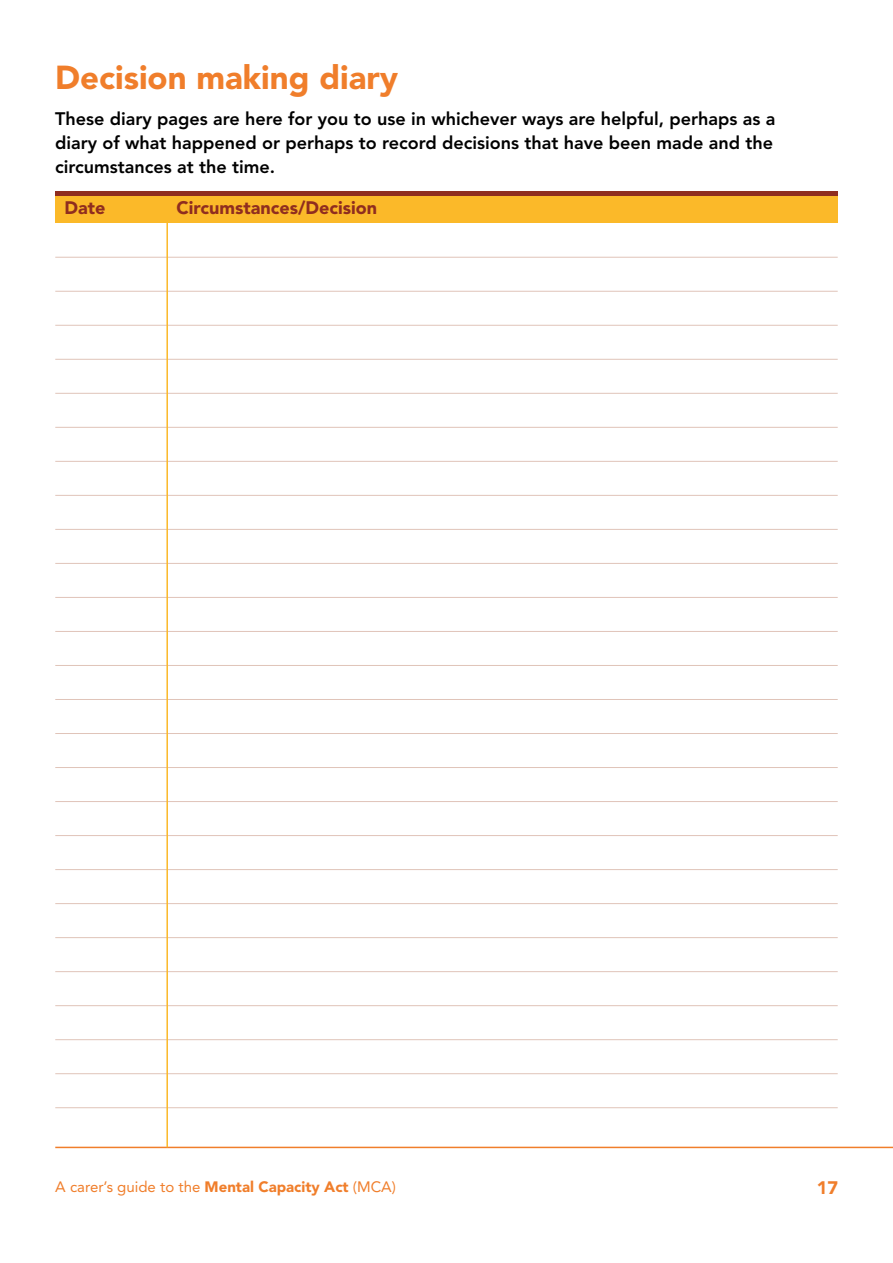
<style>
.page{position:relative;width:893px;height:1263px;background:#fff}
.page>*{position:absolute;margin:0;border:0;box-sizing:border-box;transform-origin:0 0}
.t1{font:900 33px "Avenir";color:#f07e2b}
.t2{font:800 18px/24px "Avenir";color:#000}
.t3{font:900 18px "Avenir";color:#8f2d1f}
.t4{font:900 18px "Avenir";color:#f07e2b}
.t5{font:15px "Avenir";color:#f07e2b}
.s1{font-weight:900}
</style>
<div class="page">
<hr style="left:55px;top:1147px;width:838px;height:1px;background:#f07e2b">
<div style="left:55px;top:193px;width:113px;height:30px;background:#fbb929"></div>
<div style="left:168px;top:193px;width:670px;height:30px;background:#fbb929"></div>
<hr style="left:55px;top:257px;width:783px;height:1px;background:#e0c4b9">
<hr style="left:55px;top:291px;width:783px;height:1px;background:#e0c4b9">
<hr style="left:55px;top:325px;width:783px;height:1px;background:#e0c4b9">
<hr style="left:55px;top:359px;width:783px;height:1px;background:#e0c4b9">
<hr style="left:55px;top:393px;width:783px;height:1px;background:#e0c4b9">
<hr style="left:55px;top:427px;width:783px;height:1px;background:#e0c4b9">
<hr style="left:55px;top:461px;width:783px;height:1px;background:#e0c4b9">
<hr style="left:55px;top:495px;width:783px;height:1px;background:#e0c4b9">
<hr style="left:55px;top:529px;width:783px;height:1px;background:#e0c4b9">
<hr style="left:55px;top:563px;width:783px;height:1px;background:#e0c4b9">
<hr style="left:55px;top:597px;width:783px;height:1px;background:#e0c4b9">
<hr style="left:55px;top:631px;width:783px;height:1px;background:#e0c4b9">
<hr style="left:55px;top:665px;width:783px;height:1px;background:#e0c4b9">
<hr style="left:55px;top:699px;width:783px;height:1px;background:#e0c4b9">
<hr style="left:55px;top:733px;width:783px;height:1px;background:#e0c4b9">
<hr style="left:55px;top:767px;width:783px;height:1px;background:#e0c4b9">
<hr style="left:55px;top:801px;width:783px;height:1px;background:#e0c4b9">
<hr style="left:55px;top:835px;width:783px;height:1px;background:#e0c4b9">
<hr style="left:55px;top:869px;width:783px;height:1px;background:#e0c4b9">
<hr style="left:55px;top:903px;width:783px;height:1px;background:#e0c4b9">
<hr style="left:55px;top:937px;width:783px;height:1px;background:#e0c4b9">
<hr style="left:55px;top:971px;width:783px;height:1px;background:#e0c4b9">
<hr style="left:55px;top:1005px;width:783px;height:1px;background:#e0c4b9">
<hr style="left:55px;top:1039px;width:783px;height:1px;background:#e0c4b9">
<hr style="left:55px;top:1073px;width:783px;height:1px;background:#e0c4b9">
<hr style="left:55px;top:1107px;width:783px;height:1px;background:#e0c4b9">
<hr style="left:166px;top:196px;width:2px;height:951px;background:#fbb929">
<div style="left:55px;top:191px;width:783px;height:5px;background:#8f2d1f"></div>
<h1 class="t1" style="left:55px;top:57px;width:344px">Decision making diary</h1>
<p class="t2" style="left:55px;top:107px;width:722px">These diary pages are here for you to use in whichever ways are helpful, perhaps as a diary of what happened or perhaps to record decisions that have been made and the circumstances at the time.</p>
<p class="t3" style="left:65px;top:197px;width:42px">Date</p>
<p class="t3" style="left:176px;top:197px;width:202px">Circumstances/Decision</p>
<p class="t5" style="left:55px;top:1178px;width:342px">A carer’s guide to the <span class="s1">Mental Capacity Act</span> (MCA)</p>
<p class="t4" style="left:817px;top:1177px;width:23px">17</p>
</div>
